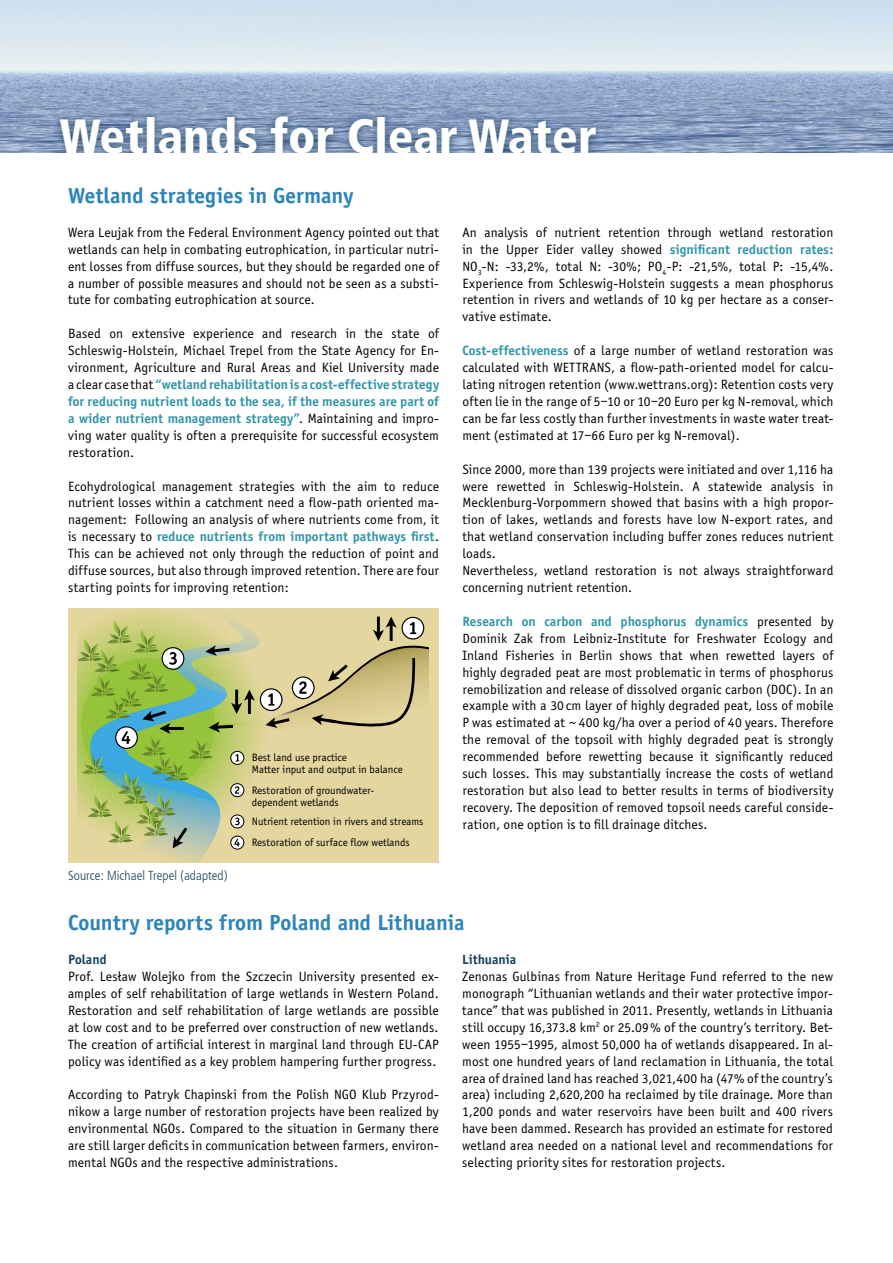
<style>
.page{position:relative;width:893px;height:1263px;background:#fff}
.page>*{position:absolute;margin:0;border:0;box-sizing:border-box;transform-origin:0 0}
.t1{font:900 condensed 48px "Frutiger";color:#fff}
.ueber_1{font:700 22.5px "Officina Sans";letter-spacing:.005em;color:#2b85ba}
.body{font:13.8px/17px "Officina Sans";letter-spacing:.01em;color:#000;text-align:justify}
.body-2{font:700 13.8px "Officina Sans";color:#19425d}
.body-3{font:300 condensed 13.2px "Frutiger";letter-spacing:.005em;color:#19425d}
.t2{font:11.1px/11.9px "Officina Sans";color:#000}
.s1{font-weight:700;color:#3296a7}
</style>
<div class="page">
<img style="left:0;top:0;width:893px;height:153px">
<div style="left:51px;top:107px;width:554px;height:56px;background:#19425d;opacity:.75"></div>
<div style="left:0;top:153px;width:893px;height:14px;background:#fff"></div>
<div style="left:429px;top:609px;width:9px;height:254px;background:#e4d69f"></div>
<svg style="left:68px;top:609px;width:361px;height:254px;background:#c0c68b"></svg>
<p class="t1" style="left:60px;top:107px;width:538px">Wetlands for Clear Water</p>
<p class="ueber_1" style="left:68px;top:182px;width:287px">Wetland strategies in Germany</p>
<p class="body" style="left:68px;top:224px;width:372px">Wera Leujak from the Federal Environment Agency pointed out that wetlands can help in combating eutrophication, in particular nutri&shy;ent losses from diffuse sources, but they should be regarded one of a number of possible measures and should not be seen as a substi&shy;tute for combating eutrophication at source.</p>
<p class="body" style="left:68px;top:325px;width:372px">Based on extensive experience and research in the state of Schleswig-Holstein, Michael Trepel from the State Agency for En&shy;vironment, Agriculture and Rural Areas and Kiel University made a clear case that <span class="s1">“wetland rehabilitation is a cost-effective strategy for reducing nutrient loads to the sea, if the measures are part of a wider nutrient management strategy”</span>. Maintaining and impro&shy;ving water quality is often a prerequisite for successful ecosystem restoration.</p>
<p class="body" style="left:68px;top:478px;width:372px">Ecohydrological management strategies with the aim to reduce nutrient losses within a catchment need a flow-path oriented ma&shy;nagement: Following an analysis of where nutrients come from, it is necessary to <span class="s1">reduce nutrients from important pathways first</span>.<br>This can be achieved not only through the reduction of point and diffuse sources, but also through improved retention. There are four starting points for improving retention:</p>
<p class="body-3" style="left:68px;top:867px;width:161px">Source: Michael Trepel (adapted)</p>
<p class="t2" style="left:252px;top:752px;width:153px">Best land use practice<br>Matter input and output in balance</p>
<p class="t2" style="left:252px;top:784px;width:124px">Restoration of groundwater&shy;dependent wetlands</p>
<p class="t2" style="left:252px;top:811px;width:173px;line-height:21.5px">Nutrient retention in rivers and streams<br>Restoration of surface flow wetlands</p>
<p class="body" style="left:462px;top:224px;width:372px">An analysis of nutrient retention through wetland restoration in the Upper Eider valley showed <span class="s1">significant reduction rates:<br></span>NO<sub>3</sub>-N: -33,2%, total N: -30%; PO<sub>4</sub>-P: -21,5%, total P: -15,4%.<br>Experience from Schleswig-Holstein suggests a mean phosphorus retention in rivers and wetlands of 10 kg per hectare as a conser&shy;vative estimate.</p>
<p class="body" style="left:462px;top:342px;width:372px"><span class="s1">Cost-effectiveness</span> of a large number of wetland restoration was calculated with WETTRANS, a flow-path-oriented model for calcu&shy;lating nitrogen retention (www.wettrans.org): Retention costs very often lie in the range of 5–10 or 10–20 Euro per kg N-removal, which can be far less costly than further investments in waste water treat&shy;ment (estimated at 17–66 Euro per kg N-removal).</p>
<p class="body" style="left:462px;top:461px;width:372px">Since 2000, more than 139 projects were initiated and over 1,116 ha were rewetted in Schleswig-Holstein. A statewide analysis in Mecklenburg-Vorpommern showed that basins with a high propor&shy;tion of lakes, wetlands and forests have low N-export rates, and that wetland conservation including buffer zones reduces nutrient loads.</p>
<p class="body" style="left:462px;top:562px;width:372px">Nevertheless, wetland restoration is not always straightforward concerning nutrient retention.</p>
<p class="body" style="left:462px;top:613px;width:372px"><span class="s1">Research on carbon and phosphorus dynamics</span> presented by Dominik Zak from Leibniz-Institute for Freshwater Ecology and Inland Fisheries in Berlin shows that when rewetted layers of highly degraded peat are most problematic in terms of phosphorus remobilization and release of dissolved organic carbon (DOC). In an example with a 30 cm layer of highly degraded peat, loss of mobile P was estimated at ~400 kg/ha over a period of 40 years. Therefore the removal of the topsoil with highly degraded peat is strongly recommended before rewetting because it significantly reduced such losses. This may substantially increase the costs of wetland restoration but also lead to better results in terms of biodiversity recovery. The deposition of removed topsoil needs careful conside&shy;ration, one option is to fill drainage ditches.</p>
<p class="ueber_1" style="left:68px;top:909px;width:398px">Country reports from Poland and Lithuania</p>
<p class="body-2" style="left:68px;top:951px;width:40px">Poland</p>
<p class="body" style="left:68px;top:968px;width:372px">Prof. Leslaw Wolejko from the Szczecin University presented ex&shy;amples of self rehabilitation of large wetlands in Western Poland.<br>Restoration and self rehabilitation of large wetlands are possible at low cost and to be preferred over construction of new wetlands.<br>The creation of artificial interest in marginal land through EU-CAP policy was identified as a key problem hampering further progress.</p>
<p class="body" style="left:68px;top:1086px;width:372px">According to Patryk Chapinski from the Polish NGO Klub Przyrod&shy;nikow a large number of restoration projects have been realized by environmental NGOs. Compared to the situation in Germany there are still larger deficits in communication between farmers, environ&shy;mental NGOs and the respective administrations.</p>
<p class="body-2" style="left:462px;top:951px;width:56px">Lithuania</p>
<p class="body" style="left:462px;top:968px;width:372px">Zenonas Gulbinas from Nature Heritage Fund referred to the new monograph “Lithuanian wetlands and their water protective impor&shy;tance” that was published in 2011. Presently, wetlands in Lithuania still occupy 16,373.8 km<sup>2</sup> or 25.09 % of the country’s territory. Bet&shy;ween 1955–1995, almost 50,000 ha of wetlands disappeared. In al&shy;most one hundred years of land reclamation in Lithuania, the total area of drained land has reached 3,021,400 ha (47% of the country’s area) including 2,620,200 ha reclaimed by tile drainage. More than 1,200 ponds and water reservoirs have been built and 400 rivers have been dammed. Research has provided an estimate for restored wetland area needed on a national level and recommendations for selecting priority sites for restoration projects.</p>
</div>
